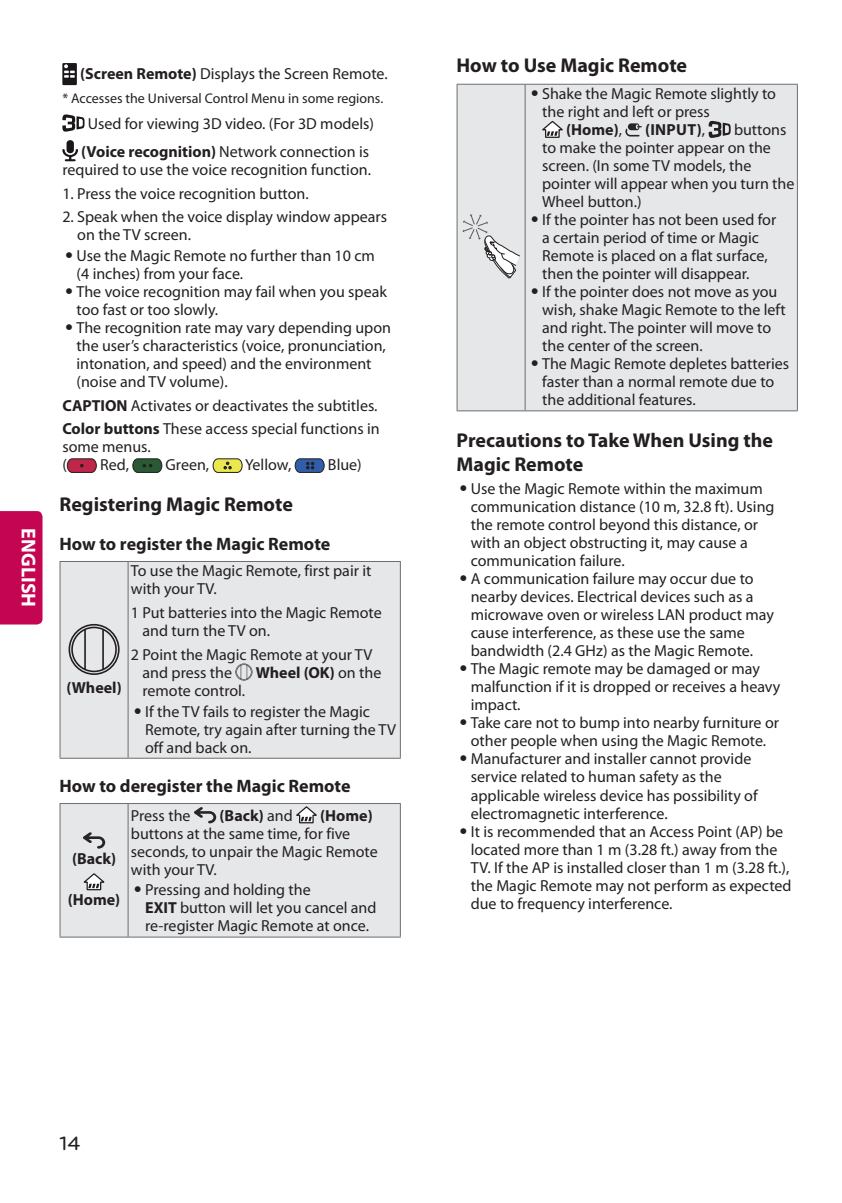
<style>
.page{position:relative;width:842px;height:1203px;background:#fff}
.page>*{position:absolute;margin:0;border:0;box-sizing:border-box;transform-origin:0 0}
.t1{font:700 20px/24px "Myriad Pro";color:#231f20}
.t2{font:700 20px "Myriad Pro";color:#fff}
.t3{font:500 20px "Bryant LG";color:#231f20}
.t4{font:700 18px "Myriad Pro";color:#231f20}
.t5{font:16px/18px "Myriad Pro";color:#231f20}
.t6{font:700 16px "Myriad Pro";color:#231f20}
.t7{font:14px "Myriad Pro";color:#231f20}
.s1{font-weight:700}
.s2{font-family:"Univers";font-weight:300}
.s3{font-weight:400}
</style>
<div class="page">
<div style="left:0;top:511px;width:42px;height:113px;background:#c30552"></div>
<svg style="left:62px;top:63px;width:15px;height:22px"></svg>
<svg style="left:62px;top:114px;width:23px;height:18px"></svg>
<svg style="left:62px;top:149px;width:16px;height:12px"></svg>
<div style="left:67px;top:140px;width:7px;height:13px;background:#1a161a;border-radius:3px"></div>
<svg style="left:66px;top:458px;width:31px;height:15px"></svg>
<svg style="left:132px;top:458px;width:31px;height:15px"></svg>
<svg style="left:212px;top:458px;width:31px;height:15px"></svg>
<svg style="left:294px;top:458px;width:31px;height:15px"></svg>
<div style="left:61px;top:562px;width:339px;height:195px;background:#e6e7e9"></div>
<hr style="left:128px;top:562px;width:1px;height:195px;background:#6c6d70">
<hr style="left:60px;top:561px;width:68px;height:1px;background:#6c6d70">
<hr style="left:60px;top:562px;width:1px;height:195px;background:#6c6d70">
<hr style="left:128px;top:561px;width:273px;height:1px;background:#6c6d70">
<hr style="left:400px;top:562px;width:1px;height:195px;background:#6c6d70">
<hr style="left:60px;top:757px;width:68px;height:1px;background:#6c6d70">
<hr style="left:128px;top:757px;width:273px;height:1px;background:#6c6d70">
<svg style="left:69px;top:624px;width:51px;height:51px;background:#b9b9ba"></svg>
<svg style="left:235px;top:663px;width:17px;height:17px"></svg>
<div style="left:61px;top:804px;width:339px;height:132px;background:#e6e7e9"></div>
<hr style="left:128px;top:804px;width:1px;height:132px;background:#6c6d70">
<hr style="left:60px;top:803px;width:68px;height:1px;background:#6c6d70">
<hr style="left:60px;top:804px;width:1px;height:132px;background:#6c6d70">
<hr style="left:128px;top:803px;width:273px;height:1px;background:#6c6d70">
<hr style="left:400px;top:804px;width:1px;height:132px;background:#6c6d70">
<hr style="left:60px;top:936px;width:68px;height:1px;background:#6c6d70">
<hr style="left:128px;top:936px;width:273px;height:1px;background:#6c6d70">
<svg style="left:83px;top:832px;width:22px;height:16px"></svg>
<svg style="left:83px;top:872px;width:22px;height:19px"></svg>
<svg style="left:194px;top:807px;width:22px;height:16px"></svg>
<svg style="left:295px;top:805px;width:22px;height:19px"></svg>
<div style="left:457px;top:85px;width:340px;height:325px;background:#e6e7e9"></div>
<hr style="left:524px;top:85px;width:1px;height:325px;background:#6c6d70">
<hr style="left:456px;top:84px;width:69px;height:1px;background:#6c6d70">
<hr style="left:456px;top:85px;width:1px;height:325px;background:#6c6d70">
<hr style="left:525px;top:84px;width:273px;height:1px;background:#6c6d70">
<hr style="left:797px;top:85px;width:1px;height:325px;background:#6c6d70">
<hr style="left:456px;top:410px;width:69px;height:1px;background:#6c6d70">
<hr style="left:525px;top:410px;width:273px;height:1px;background:#6c6d70">
<svg style="left:462px;top:214px;width:58px;height:64px;background:#d8d9db"></svg>
<svg style="left:541px;top:120px;width:22px;height:19px"></svg>
<svg style="left:625px;top:123px;width:16px;height:13px"></svg>
<svg style="left:708px;top:121px;width:22px;height:17px"></svg>
<p class="t2" style="left:42px;top:528px;width:80px;rotate:90deg">ENGLISH</p>
<p class="t5" style="left:80px;top:65px;width:309px"><span class="s1">(Screen Remote)</span> Displays the Screen Remote.</p>
<p class="t7" style="left:62px;top:90px;width:322px">* Accesses the Universal Control Menu in some regions.</p>
<p class="t5" style="left:81px;top:109px;width:294px;line-height:28.2px;text-align:center">Used for viewing 3D video. (For 3D models) <span class="s1">(Voice recognition)</span> Network connection is</p>
<p class="t5" style="left:62px;top:160px;width:310px">required to use the voice recognition function.</p>
<p class="t5" style="left:62px;top:184px;width:248px">1. Press the voice recognition button.</p>
<p class="t5" style="left:77px;top:208px;width:311px;text-indent:-15px">2. Speak when the voice display window appears on the TV screen.</p>
<p class="t5" style="left:77px;top:247px;width:300px;text-indent:-11px"><span class="s2">•</span> Use the Magic Remote no further than 10 cm (4 inches) from your face.</p>
<p class="t5" style="left:77px;top:283px;width:312px;text-indent:-11px"><span class="s2">•</span> The voice recognition may fail when you speak too fast or too slowly.</p>
<p class="t5" style="left:77px;top:319px;width:316px;text-indent:-11px"><span class="s2">•</span> The recognition rate may vary depending upon the user’s characteristics (voice, pronunciation, intonation, and speed) and the environment (noise and TV volume).</p>
<p class="t5" style="left:62px;top:393px;width:319px;line-height:23.4px"><span class="s1">CAPTION</span> Activates or deactivates the subtitles.<br><span class="s1">Color buttons</span> These access special functions in</p>
<p class="t5" style="left:62px;top:437px;width:90px">some menus. (</p>
<p class="t5" style="left:100px;top:455px;width:30px">Red,</p>
<p class="t5" style="left:166px;top:455px;width:45px">Green,</p>
<p class="t5" style="left:245px;top:455px;width:48px">Yellow,</p>
<p class="t5" style="left:328px;top:455px;width:35px">Blue)</p>
<p class="t1" style="left:60px;top:491px;width:235px">Registering Magic Remote</p>
<p class="t4" style="left:60px;top:532px;width:272px">How to register the Magic Remote</p>
<p class="t5" style="left:131px;top:562px;width:242px">To use the Magic Remote, first pair it with your TV.</p>
<p class="t5" style="left:142px;top:603px;width:241px;text-indent:-12px">1 Put batteries into the Magic Remote and turn the TV on.</p>
<p class="t5" style="left:142px;top:645px;width:231px;text-indent:-12px">2 Point the Magic Remote at your TV and press the</p>
<p class="t6" style="left:256px;top:662px;width:127px">Wheel (OK) <span class="s3">on the</span></p>
<p class="t6" style="left:66px;top:677px;width:57px">(Wheel)</p>
<p class="t5" style="left:142px;top:681px;width:104px">remote control.</p>
<p class="t5" style="left:145px;top:702px;width:252px;text-indent:-11px"><span class="s2">•</span> If the TV fails to register the Magic<br>Remote, try again after turning the TV off and back on.</p>
<p class="t4" style="left:60px;top:774px;width:292px">How to deregister the Magic Remote</p>
<p class="t6" style="left:72px;top:848px;width:46px">(Back)</p>
<p class="t6" style="left:68px;top:889px;width:54px">(Home)</p>
<p class="t5" style="left:131px;top:806px;width:61px">Press the</p>
<p class="t6" style="left:220px;top:804px;width:75px">(Back) <span class="s3">and</span></p>
<p class="t6" style="left:320px;top:804px;width:54px">(Home)</p>
<p class="t5" style="left:131px;top:824px;width:248px">buttons at the same time, for five seconds, to unpair the Magic Remote with your TV.</p>
<p class="t5" style="left:145px;top:880px;width:233px;text-indent:-11px"><span class="s2">•</span> Pressing and holding the<br><span class="s1">EXIT</span> button will let you cancel and re-register Magic Remote at once.</p>
<p class="t1" style="left:456px;top:53px;width:232px">How to Use Magic Remote</p>
<p class="t5" style="left:531px;top:84px;width:247px"><span class="s2">•</span> Shake the Magic Remote slightly to</p>
<p class="t5" style="left:542px;top:102px;width:169px">the right and left or press</p>
<p class="t6" style="left:566px;top:119px;width:57px">(Home)<span class="s3">,</span></p>
<p class="t6" style="left:645px;top:119px;width:21px">(Input</p>
<p class="t6" style="left:697px;top:119px;width:10px">)<span class="s3">,</span></p>
<p class="t5" style="left:542px;top:120px;width:254px;text-indent:192px">buttons to make the pointer appear on the screen. (In some TV models, the pointer will appear when you turn the<br>Wheel button.)</p>
<p class="t5" style="left:542px;top:210px;width:236px;text-indent:-11px"><span class="s2">•</span> If the pointer has not been used for a certain period of time or Magic Remote is placed on a flat surface, then the pointer will disappear.</p>
<p class="t5" style="left:542px;top:282px;width:245px;text-indent:-11px"><span class="s2">•</span> If the pointer does not move as you wish, shake Magic Remote to the left and right. The pointer will move to the center of the screen.</p>
<p class="t5" style="left:542px;top:354px;width:248px;text-indent:-11px"><span class="s2">•</span> The Magic Remote depletes batteries faster than a normal remote due to the additional features.</p>
<p class="t1" style="left:456px;top:427px;width:318px">Precautions to Take When Using the<br>Magic Remote</p>
<p class="t5" style="left:471px;top:480px;width:305px;text-indent:-11px"><span class="s2">•</span> Use the Magic Remote within the maximum communication distance (10 m, 32.8 ft). Using the remote control beyond this distance, or with an object obstructing it, may cause a communication failure.</p>
<p class="t5" style="left:471px;top:570px;width:305px;text-indent:-11px"><span class="s2">•</span> A communication failure may occur due to nearby devices. Electrical devices such as a microwave oven or wireless LAN product may cause interference, as these use the same bandwidth (2.4 GHz) as the Magic Remote.</p>
<p class="t5" style="left:471px;top:660px;width:311px;text-indent:-11px"><span class="s2">•</span> The Magic remote may be damaged or may malfunction if it is dropped or receives a heavy impact.</p>
<p class="t5" style="left:459px;top:714px;width:321px;text-align:center"><span class="s2">•</span> Take care not to bump into nearby furniture or other people when using the Magic Remote.</p>
<p class="t5" style="left:471px;top:750px;width:288px;text-indent:-11px"><span class="s2">•</span> Manufacturer and installer cannot provide service related to human safety as the applicable wireless device has possibility of electromagnetic interference.</p>
<p class="t5" style="left:471px;top:822px;width:322px;text-indent:-11px"><span class="s2">•</span> It is recommended that an Access Point (AP) be located more than 1 m (3.28 ft.) away from the TV. If the AP is installed closer than 1 m (3.28 ft.), the Magic Remote may not perform as expected due to frequency interference.</p>
<p class="t3" style="left:60px;top:1131px;width:22px">14</p>
</div>
